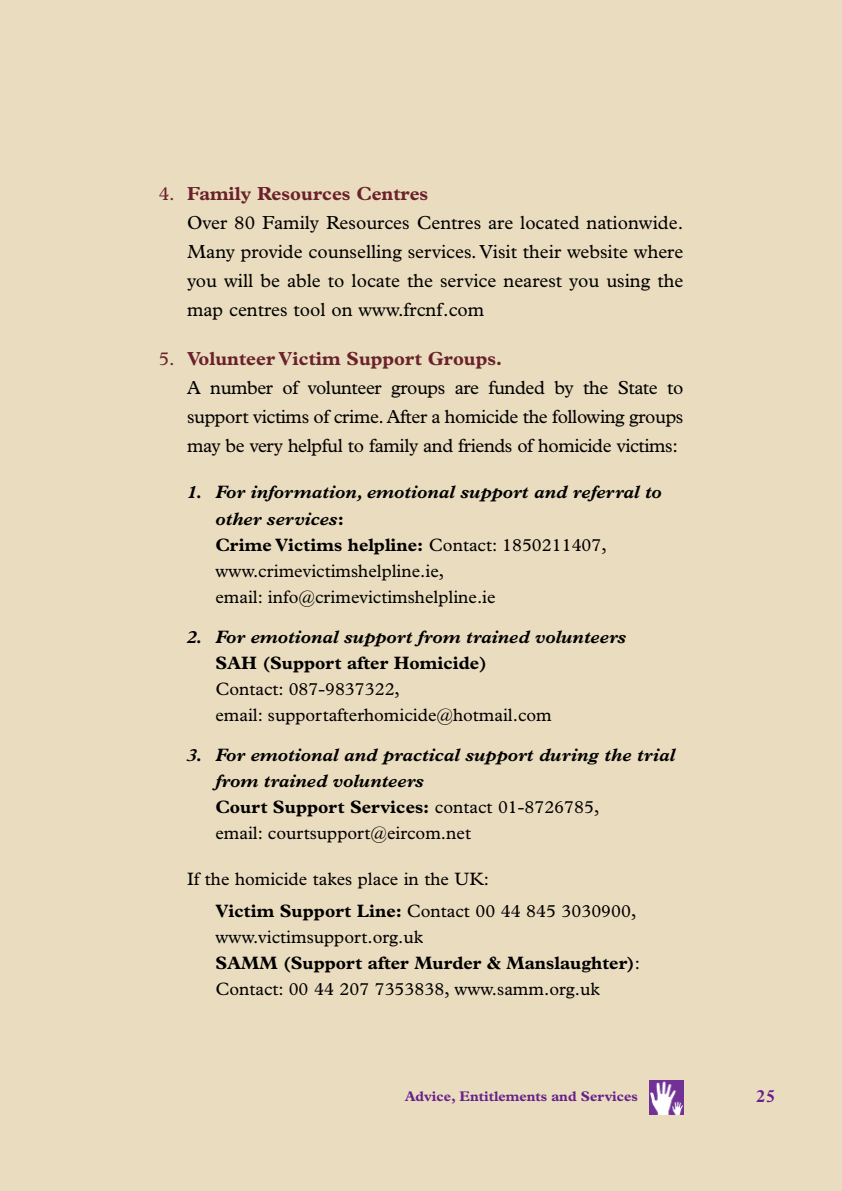
<style>
.page{position:relative;width:842px;height:1191px;background:#eadcbe}
.page>*{position:absolute;margin:0;border:0;box-sizing:border-box;transform-origin:0 0}
.t1{font:19px/29px "Plantin";color:#000}
.t2{font:19px/29px "Plantin";letter-spacing:-.02em;color:#000}
.t3{font:18px/26px "Plantin";color:#000}
.t4{font:italic 700 18px/26px "Plantin";color:#000}
.t5{font:700 18px "Plantin";color:#000}
.t6{font:700 18px "Plantin";color:#66218c}
.t7{font:700 14px "Plantin";color:#66218c}
.s1{color:#6a212b}
.s2{font-weight:700;color:#6a212b}
.s3{font-weight:700;font-style:italic}
.s4{font-weight:700}
.s5{font-style:normal}
.s6{font-weight:400;font-style:normal}
</style>
<div class="page">
<img style="left:649px;top:1080px;width:34px;height:34px">
<p class="t1" style="left:187px;top:181px;width:498px;text-indent:-28px"><span class="s1">4.</span> <span class="s2">Family Resources Centres<br></span>Over 80 Family Resources Centres are located nationwide.<br>Many provide counselling services. Visit their website where you will be able to locate the service nearest you using the map centres tool on www.frcnf.com</p>
<p class="t2" style="left:187px;top:346px;width:498px;text-indent:-28px"><span class="s1">5.</span> <span class="s2">Volunteer Victim Support Groups.<br></span>A number of volunteer groups are funded by the State to support victims of crime. After a homicide the following groups may be very helpful to family and friends of homicide victims:</p>
<p class="t3" style="left:215px;top:481px;width:448px;text-indent:-28px"><span class="s3">1. For information, emotional support and referral to other services</span><span class="s4">:<br>Crime Victims helpline:</span> Contact: 1850211407, www.crimevictimshelpline.ie,<br>email: info@crimevictimshelpline.ie</p>
<p class="t4" style="left:187px;top:625px;width:441px">2. For emotional support from trained volunteers</p>
<p class="t5" style="left:215px;top:656px;width:273px">SAH (Support after Homicide)</p>
<p class="t3" style="left:215px;top:677px;width:338px">Contact: 087-9837322,<br>email: supportafterhomicide@hotmail.com</p>
<p class="t4" style="left:215px;top:743px;width:461px;text-indent:-28px">3. For emotional and practical support during the trial from trained volunteers<br><span class="s5">Court Support Services:</span> <span class="s6">contact 01-8726785,<br>email: courtsupport@eircom.net</span></p>
<p class="t3" style="left:215px;top:864px;width:422px;line-height:32px;text-indent:-28px">If the homicide takes place in the UK:<br><span class="s4">Victim Support Line:</span> Contact 00 44 845 3030900,</p>
<p class="t3" style="left:215px;top:925px;width:426px">www.victimsupport.org.uk<br><span class="s4">SAMM (Support after Murder &amp; Manslaughter)</span>:<br>Contact: 00 44 207 7353838, www.samm.org.uk</p>
<p class="t7" style="left:405px;top:1091px;width:235px">Advice, Entitlements and Services</p>
<p class="t6" style="left:756px;top:1089px;width:20px">25</p>
</div>
